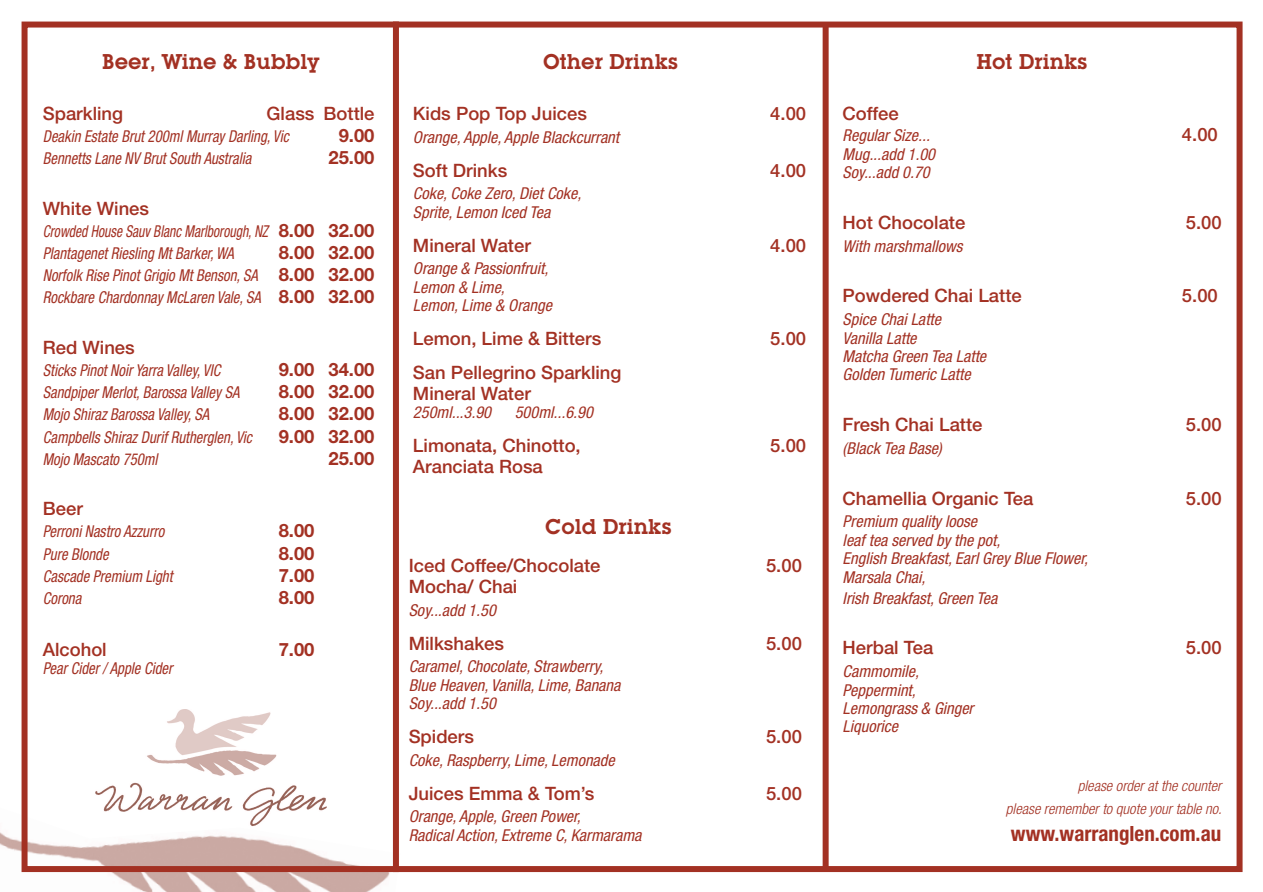
<style>
.page{position:relative;width:1263px;height:892px;background:#fff}
.page>*{position:absolute;margin:0;border:0;box-sizing:border-box;transform-origin:0 0}
.t1{font:600 21px "Lubalin Graph IT Cby BT";color:#a33123}
.t2{font:700 condensed 21px "Helvetica Neue";color:#a33123}
.t3{font:500 18.45px/21px "Helvetica Neue";color:#a33123}
.t4{font:700 18.45px "Helvetica Neue";color:#a33123}
.t5{font:italic condensed 16.35px/18.5px "Helvetica Neue";color:#a33123}
.t6{font:italic condensed 16.35px/22px "Helvetica Neue";color:#a33123;scale:.9 1}
.t7{font:italic condensed 16.35px/22px "Helvetica Neue";color:#a33123;scale:.83 1}
.t8{font:italic 300 condensed 15px/22.6px "Helvetica Neue";color:#a33123;text-align:right}
.s1{font-weight:700;font-style:normal;font-stretch:normal;font-size:18.45px}
</style>
<div class="page">
<img style="left:0;top:797px;width:400px;height:95px">
<img style="left:96px;top:709px;width:230px;height:117px">
<div style="left:822px;top:26px;width:6px;height:842px;background:#a33123"></div>
<div style="left:22px;top:22px;width:1220px;height:850px;border:6px solid #a33123"></div>
<div style="left:393px;top:22px;width:6px;height:850px;background:#a33123"></div>
<p class="t1" style="left:102px;top:49px;width:219px">Beer, Wine &amp; Bubbly</p>
<p class="t3" style="left:43px;top:103px;width:82px">Sparkling</p>
<p class="t3" style="left:266px;top:103px;width:109px">Glass Bottle</p>
<p class="t6" style="left:43px;top:125px;width:275px">Deakin Estate Brut 200ml Murray Darling, Vic</p>
<p class="t4" style="left:339px;top:124px;width:37px">9.00</p>
<p class="t6" style="left:43px;top:147px;width:233px">Bennetts Lane NV Brut South Australia</p>
<p class="t4" style="left:328px;top:146px;width:48px">25.00</p>
<p class="t3" style="left:43px;top:198px;width:108px">White Wines</p>
<p class="t7" style="left:43px;top:220px;width:401px">Crowded House Sauv Blanc Marlborough, NZ <span class="s1">8.00 32.00<br></span>Plantagenet Riesling Mt Barker, WA</p>
<p class="t4" style="left:279px;top:241px;width:97px">8.00 32.00</p>
<p class="t6" style="left:43px;top:264px;width:370px">Norfolk Rise Pinot Grigio Mt Benson, SA <span class="s1">8.00 32.00<br></span>Rockbare Chardonnay McLaren Vale, SA <span class="s1">8.00 32.00</span></p>
<p class="t3" style="left:43px;top:337px;width:93px">Red Wines</p>
<p class="t6" style="left:43px;top:359px;width:199px">Sticks Pinot Noir Yarra Valley, VIC</p>
<p class="t4" style="left:279px;top:358px;width:97px">9.00 34.00</p>
<p class="t6" style="left:43px;top:381px;width:220px">Sandpiper Merlot, Barossa Valley SA</p>
<p class="t4" style="left:279px;top:380px;width:97px">8.00 32.00</p>
<p class="t6" style="left:43px;top:404px;width:186px">Mojo Shiraz Barossa Valley, SA</p>
<p class="t4" style="left:279px;top:402px;width:97px">8.00 32.00</p>
<p class="t6" style="left:43px;top:426px;width:234px">Campbells Shiraz Durif Rutherglen, Vic</p>
<p class="t4" style="left:279px;top:425px;width:97px">9.00 32.00</p>
<p class="t6" style="left:43px;top:448px;width:129px">Mojo Mascato 750ml</p>
<p class="t4" style="left:328px;top:447px;width:48px">25.00</p>
<p class="t3" style="left:43px;top:498px;width:41px">Beer</p>
<p class="t6" style="left:43px;top:520px;width:137px">Perroni Nastro Azzurro</p>
<p class="t4" style="left:279px;top:519px;width:37px">8.00</p>
<p class="t6" style="left:43px;top:543px;width:75px">Pure Blonde</p>
<p class="t4" style="left:279px;top:541px;width:37px">8.00</p>
<p class="t6" style="left:43px;top:565px;width:146px">Cascade Premium Light</p>
<p class="t4" style="left:279px;top:564px;width:37px">7.00</p>
<p class="t6" style="left:43px;top:587px;width:44px">Corona</p>
<p class="t4" style="left:279px;top:586px;width:37px">8.00</p>
<p class="t3" style="left:43px;top:638px;width:65px">Alcohol</p>
<p class="t4" style="left:279px;top:637px;width:37px">7.00</p>
<p class="t6" style="left:43px;top:657px;width:145px">Pear Cider / Apple Cider</p>
<p class="t1" style="left:543px;top:49px;width:137px">Other Drinks</p>
<p class="t3" style="left:413px;top:103px;width:175px">Kids Pop Top Juices</p>
<p class="t3" style="left:770px;top:103px;width:37px">4.00</p>
<p class="t5" style="left:413px;top:128px;width:208px">Orange, Apple, Apple Blackcurrant</p>
<p class="t3" style="left:413px;top:159px;width:96px">Soft Drinks</p>
<p class="t3" style="left:770px;top:159px;width:37px">4.00</p>
<p class="t5" style="left:413px;top:184px;width:170px">Coke, Coke Zero, Diet Coke,<br>Sprite, Lemon Iced Tea</p>
<p class="t3" style="left:413px;top:234px;width:119px">Mineral Water</p>
<p class="t3" style="left:770px;top:234px;width:37px">4.00</p>
<p class="t5" style="left:413px;top:259px;width:140px">Orange &amp; Passionfruit,<br>Lemon &amp; Lime,<br>Lemon, Lime &amp; Orange</p>
<p class="t3" style="left:413px;top:328px;width:190px">Lemon, Lime &amp; Bitters</p>
<p class="t3" style="left:770px;top:328px;width:37px">5.00</p>
<p class="t3" style="left:413px;top:361px;width:210px">San Pellegrino Sparkling<br>Mineral Water</p>
<p class="t5" style="left:413px;top:403px;width:80px">250ml...3.90</p>
<p class="t5" style="left:514px;top:403px;width:80px">500ml...6.90</p>
<p class="t3" style="left:413px;top:435px;width:169px">Limonata, Chinotto,</p>
<p class="t3" style="left:770px;top:435px;width:37px">5.00</p>
<p class="t3" style="left:413px;top:456px;width:131px">Aranciata Rosa</p>
<p class="t1" style="left:545px;top:514px;width:128px">Cold Drinks</p>
<p class="t3" style="left:408px;top:555px;width:193px">Iced Coffee/Chocolate</p>
<p class="t3" style="left:766px;top:555px;width:37px">5.00</p>
<p class="t3" style="left:408px;top:576px;width:110px">Mocha/ Chai</p>
<p class="t5" style="left:408px;top:601px;width:89px">Soy...add 1.50</p>
<p class="t3" style="left:408px;top:632px;width:97px">Milkshakes</p>
<p class="t3" style="left:766px;top:632px;width:37px">5.00</p>
<p class="t5" style="left:408px;top:657px;width:213px">Caramel, Chocolate, Strawberry,<br>Blue Heaven, Vanilla, Lime, Banana<br>Soy...add 1.50</p>
<p class="t3" style="left:408px;top:726px;width:67px">Spiders</p>
<p class="t3" style="left:766px;top:726px;width:37px">5.00</p>
<p class="t5" style="left:408px;top:751px;width:207px">Coke, Raspberry, Lime, Lemonade</p>
<p class="t3" style="left:408px;top:782px;width:187px">Juices Emma &amp; Tom’s</p>
<p class="t3" style="left:766px;top:782px;width:37px">5.00</p>
<p class="t5" style="left:408px;top:807px;width:234px">Orange, Apple, Green Power,<br>Radical Action, Extreme C, Karmarama</p>
<p class="t1" style="left:976px;top:49px;width:113px">Hot Drinks</p>
<p class="t3" style="left:842px;top:103px;width:58px">Coffee</p>
<p class="t5" style="left:842px;top:126px;width:89px">Regular Size...</p>
<p class="t3" style="left:1181px;top:124px;width:37px">4.00</p>
<p class="t5" style="left:842px;top:145px;width:94px">Mug...add 1.00<br>Soy...add 0.70</p>
<p class="t3" style="left:842px;top:212px;width:124px">Hot Chocolate</p>
<p class="t3" style="left:1185px;top:212px;width:37px">5.00</p>
<p class="t5" style="left:842px;top:236px;width:121px">With marshmallows</p>
<p class="t3" style="left:842px;top:285px;width:181px">Powdered Chai Latte</p>
<p class="t3" style="left:1181px;top:285px;width:37px">5.00</p>
<p class="t5" style="left:842px;top:310px;width:145px">Spice Chai Latte<br>Vanilla Latte<br>Matcha Green Tea Latte<br>Golden Tumeric Latte</p>
<p class="t3" style="left:842px;top:414px;width:141px">Fresh Chai Latte</p>
<p class="t3" style="left:1185px;top:414px;width:37px">5.00</p>
<p class="t5" style="left:842px;top:439px;width:101px">(Black Tea Base)</p>
<p class="t3" style="left:842px;top:487px;width:192px">Chamellia Organic Tea</p>
<p class="t3" style="left:1185px;top:487px;width:37px">5.00</p>
<p class="t5" style="left:842px;top:512px;width:247px">Premium quality loose<br>leaf tea served by the pot,<br>English Breakfast, Earl Grey Blue Flower,<br>Marsala Chai,</p>
<p class="t5" style="left:842px;top:588px;width:156px">Irish Breakfast, Green Tea</p>
<p class="t3" style="left:842px;top:637px;width:92px">Herbal Tea</p>
<p class="t3" style="left:1185px;top:637px;width:37px">5.00</p>
<p class="t5" style="left:842px;top:662px;width:132px">Cammomile,<br>Peppermint,<br>Lemongrass &amp; Ginger<br>Liquorice</p>
<p class="t8" style="left:1005px;top:774px;width:217px">please order at the counter<br>please remember to quote your table no.</p>
<p class="t2" style="left:1010px;top:820px;width:212px">www.warranglen.com.au</p>
</div>
